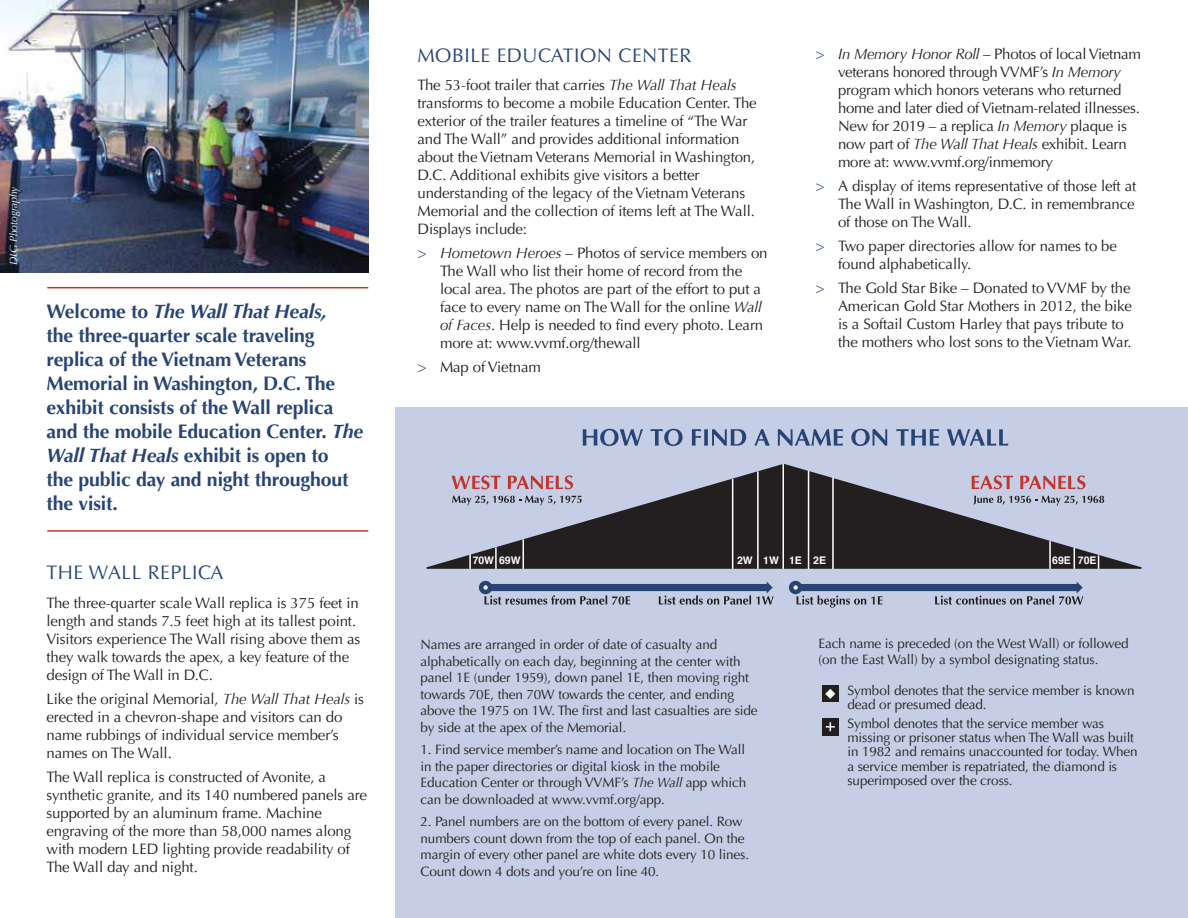
<style>
.page{position:relative;width:1188px;height:918px;background:#fff}
.page>*{position:absolute;margin:0;border:0;box-sizing:border-box;transform-origin:0 0}
.t1{font:700 19.5px/24px "Optima LT";letter-spacing:-.005em;color:#274475}
.t2{font:19.5px "Optima LT";letter-spacing:.025em;color:#274475}
.t3{font:15px/18px "Optima LT";letter-spacing:-.005em;color:#231f20}
.t4{font:13.5px/16.5px "Optima LT";letter-spacing:-.005em;color:#231f20}
.t5{font:700 10.5px "Helvetica";color:#fff}
.t6{font:italic 10.5px "Optima LT";letter-spacing:-.015em;color:#fff}
.s1{font-style:italic}
.s2{color:#274475}
</style>
<div class="page">
<div style="left:396px;top:407px;width:792px;height:511px;background:#c5cee4"></div>
<svg style="left:426px;top:463px;width:716px;height:106px"></svg>
<hr style="left:782px;top:464px;width:2px;height:105px;background:#fff">
<svg style="left:1098px;top:555px;width:1px;height:14px"></svg>
<svg style="left:1074px;top:547px;width:1px;height:22px"></svg>
<hr style="left:1049px;top:541px;width:2px;height:28px;background:#fff">
<hr style="left:808px;top:471px;width:1px;height:98px;background:#fff">
<hr style="left:832px;top:478px;width:2px;height:91px;background:#fff">
<hr style="left:732px;top:479px;width:1px;height:90px;background:#fff">
<hr style="left:757px;top:471px;width:2px;height:98px;background:#fff">
<svg style="left:469px;top:554px;width:2px;height:15px"></svg>
<hr style="left:495px;top:547px;width:2px;height:22px;background:#fff">
<hr style="left:523px;top:539px;width:1px;height:30px;background:#fff">
<svg style="left:796px;top:582px;width:287px;height:26px"></svg>
<div style="left:791px;top:583px;width:9px;height:9px;background:#fff;border-radius:50%"></div>
<div style="left:789px;top:581px;width:13px;height:13px;border:4px solid #274475;border-radius:50%"></div>
<svg style="left:485px;top:582px;width:289px;height:23px"></svg>
<div style="left:481px;top:583px;width:9px;height:9px;background:#fff;border-radius:50%"></div>
<div style="left:479px;top:581px;width:13px;height:13px;border:4px solid #274475;border-radius:50%"></div>
<svg style="left:583px;top:429px;width:60px;height:17px"></svg>
<svg style="left:651px;top:429px;width:32px;height:17px"></svg>
<svg style="left:692px;top:429px;width:54px;height:17px"></svg>
<svg style="left:754px;top:429px;width:16px;height:17px"></svg>
<svg style="left:778px;top:429px;width:65px;height:17px"></svg>
<svg style="left:851px;top:429px;width:36px;height:17px"></svg>
<svg style="left:896px;top:429px;width:43px;height:17px"></svg>
<svg style="left:947px;top:429px;width:61px;height:17px"></svg>
<div style="left:822px;top:685px;width:17px;height:17px;background:#231f20"></div>
<svg style="left:825px;top:689px;width:10px;height:10px"></svg>
<div style="left:822px;top:718px;width:17px;height:17px;background:#231f20"></div>
<svg style="left:826px;top:722px;width:9px;height:9px"></svg>
<img style="left:0;top:0;width:368px;height:273px">
<hr style="left:47px;top:287px;width:321px;height:1px;background:#c3342e">
<hr style="left:47px;top:530px;width:321px;height:2px;background:#c3342e">
<svg style="left:973px;top:496px;width:131px;height:10px"></svg>
<p class="t6" style="left:8px;top:265px;width:80px;rotate:-90deg">DLG Photography</p>
<p class="t1" style="left:47px;top:300px;width:318px">Welcome to <span class="s1">The Wall That Heals,<br></span>the three-quarter scale traveling replica of the Vietnam Veterans<br>Memorial in Washington, D.C. The exhibit consists of the Wall replica and the mobile Education Center. <span class="s1">The<br>Wall That Heals</span> exhibit is open to<br>the public day and night throughout the visit.</p>
<h1 class="t2" style="left:47px;top:562px;width:179px">THE WALL REPLICA</h1>
<p class="t3" style="left:47px;top:594px;width:315px">The three-quarter scale Wall replica is 375 feet in length and stands 7.5 feet high at its tallest point.<br>Visitors experience The Wall rising above them as they walk towards the apex, a key feature of the design of The Wall in D.C.</p>
<p class="t3" style="left:47px;top:690px;width:319px">Like the original Memorial, <span class="s1">The Wall That Heals</span> is erected in a chevron-shape and visitors can do name rubbings of individual service member’s names on The Wall.</p>
<p class="t3" style="left:47px;top:768px;width:322px">The Wall replica is constructed of Avonite, a synthetic granite, and its 140 numbered panels are supported by an aluminum frame. Machine engraving of the more than 58,000 names along with modern LED lighting provide readability of The Wall day and night.</p>
<h1 class="t2" style="left:418px;top:44px;width:275px">MOBILE EDUCATION CENTER</h1>
<p class="t3" style="left:418px;top:76px;width:341px">The 53-foot trailer that carries <span class="s1">The Wall That Heals </span>transforms to become a mobile Education Center. The exterior of the trailer features a timeline of “The War and The Wall” and provides additional information about the Vietnam Veterans Memorial in Washington, D.C. Additional exhibits give visitors a better understanding of the legacy of the Vietnam Veterans Memorial and the collection of items left at The Wall.<br>Displays include:</p>
<p class="t3" style="left:440px;top:244px;width:329px;text-indent:-22px"><span class="s2">&gt;</span> <span class="s1">Hometown Heroes</span> – Photos of service members on The Wall who list their home of record from the local area. The photos are part of the effort to put a face to every name on The Wall for the online <span class="s1">Wall of Faces</span>. Help is needed to find every photo. Learn more at: www.vvmf.org/thewall</p>
<p class="t3" style="left:418px;top:358px;width:125px"><span class="s2">&gt;</span> Map of Vietnam</p>
<p class="t3" style="left:838px;top:45px;width:304px;text-indent:-22px"><span class="s2">&gt;</span> <span class="s1">In Memory Honor Roll</span> – Photos of local Vietnam veterans honored through VVMF’s <span class="s1">In Memory </span>program which honors veterans who returned home and later died of Vietnam-related illnesses.<br>New for 2019 – a replica <span class="s1">In Memory</span> plaque is now part of <span class="s1">The Wall That Heals</span> exhibit. Learn more at: www.vvmf.org/inmemory</p>
<p class="t3" style="left:838px;top:177px;width:300px;text-align:justify;text-indent:-22px"><span class="s2">&gt;</span> A display of items representative of those left at The Wall in Washington, D.C. in remembrance of those on The Wall.</p>
<p class="t3" style="left:838px;top:237px;width:280px;text-indent:-22px"><span class="s2">&gt;</span> Two paper directories allow for names to be found alphabetically.</p>
<p class="t3" style="left:838px;top:279px;width:295px;text-indent:-22px"><span class="s2">&gt;</span> The Gold Star Bike – Donated to VVMF by the American Gold Star Mothers in 2012, the bike is a Softail Custom Harley that pays tribute to the mothers who lost sons to the Vietnam War.</p>
<p class="t5" style="left:473px;top:552px;width:49px">70W 69W</p>
<p class="t5" style="left:737px;top:552px;width:91px">2W 1W 1E 2E</p>
<p class="t5" style="left:1052px;top:552px;width:46px">69E 70E</p>
<p class="t4" style="left:421px;top:637px;width:339px">Names are arranged in order of date of casualty and alphabetically on each day, beginning at the center with panel 1E (under 1959), down panel 1E, then moving right towards 70E, then 70W towards the center, and ending above the 1975 on 1W. The first and last casualties are side by side at the apex of the Memorial.</p>
<p class="t4" style="left:421px;top:742px;width:327px">1. Find service member’s name and location on The Wall in the paper directories or digital kiosk in the mobile Education Center or through VVMF’s <span class="s1">The Wall</span> app which can be downloaded at www.vvmf.org/app.</p>
<p class="t4" style="left:421px;top:814px;width:330px">2. Panel numbers are on the bottom of every panel. Row numbers count down from the top of each panel. On the margin of every other panel are white dots every 10 lines.<br>Count down 4 dots and you’re on line 40.</p>
<p class="t4" style="left:819px;top:635px;width:312px">Each name is preceded (on the West Wall) or followed (on the East Wall) by a symbol designating status.</p>
<p class="t4" style="left:848px;top:683px;width:289px;line-height:14.2px">Symbol denotes that the service member is known dead or presumed dead.</p>
<p class="t4" style="left:848px;top:716px;width:292px;line-height:14.2px">Symbol denotes that the service member was missing or prisoner status when The Wall was built in 1982 and remains unaccounted for today. When a service member is repatriated, the diamond is superimposed over the cross.</p>
</div>
